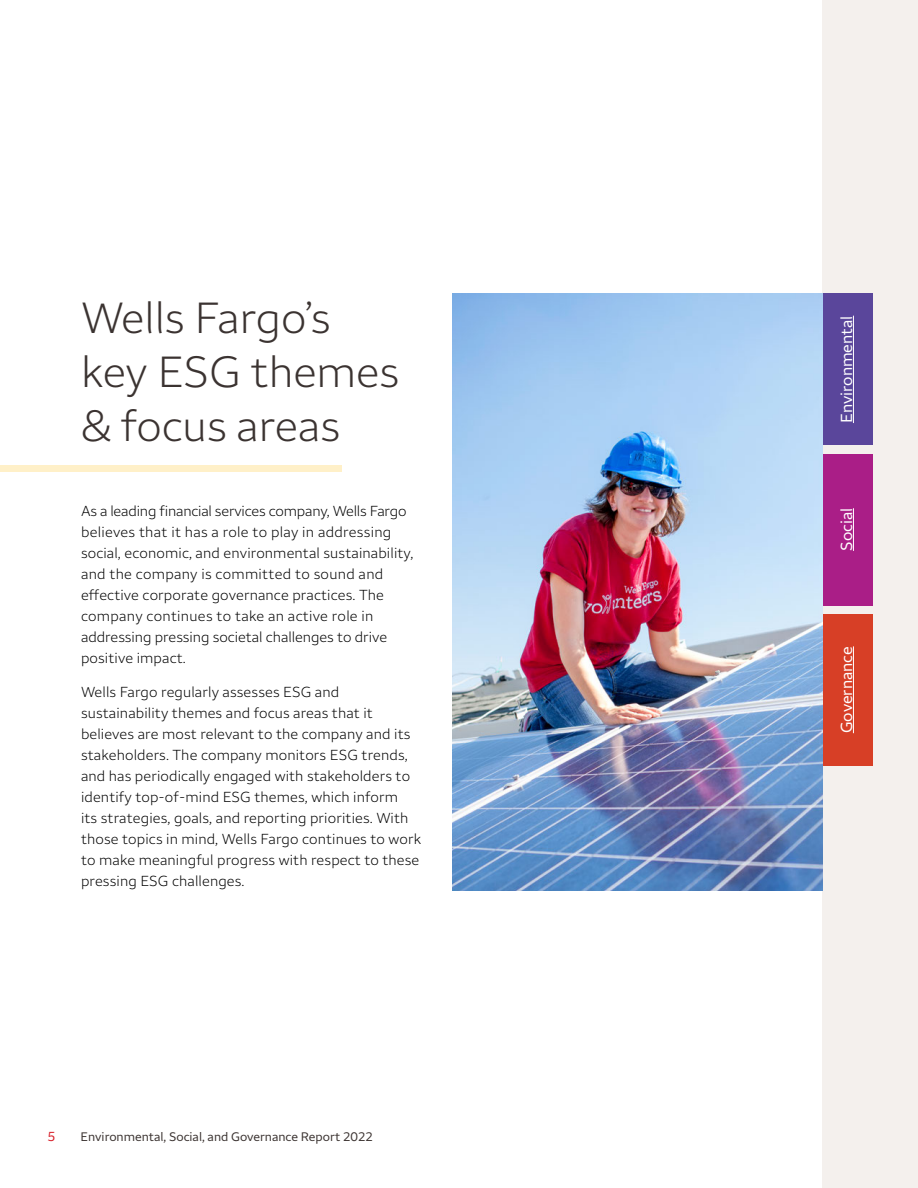
<style>
.page{position:relative;width:918px;height:1188px;background:#fff}
.page>*{position:absolute;margin:0;border:0;box-sizing:border-box;transform-origin:0 0}
.t1{font:300 45px/54px "Wells Fargo Sans";color:#3b3331}
.t2{font:16.5px "Wells Fargo Sans";color:#fff}
.t3{font:300 15px/21px "Wells Fargo Sans";letter-spacing:.01em;color:#000}
.t4{font:13.5px "Wells Fargo Sans";color:#d71e28}
.t5{font:12.75px "Wells Fargo Sans";color:#3b3331}
</style>
<div class="page">
<div style="left:822px;top:0;width:96px;height:1188px;background:#f4f0ed"></div>
<div style="left:822px;top:294px;width:50px;height:151px;background:#5a469b"></div>
<hr style="left:853px;top:316px;width:1px;height:107px;background:#fff">
<div style="left:822px;top:454px;width:50px;height:151px;background:#aa1e87"></div>
<hr style="left:853px;top:508px;width:1px;height:43px;background:#fff">
<div style="left:822px;top:614px;width:50px;height:151px;background:#d73f26"></div>
<hr style="left:853px;top:646px;width:1px;height:87px;background:#fff">
<img style="left:452px;top:294px;width:370px;height:597px">
<div style="left:0;top:466px;width:341px;height:6px;background:#fff0c8"></div>
<h2 class="t1" style="left:81px;top:291px;width:320px">Wells Fargo’s key ESG themes &amp; focus areas</h2>
<p class="t3" style="left:81px;top:500px;width:334px">As a leading financial services company, Wells Fargo believes that it has a role to play in addressing social, economic, and environmental sustainability, and the company is committed to sound and effective corporate governance practices. The company continues to take an active role in addressing pressing societal challenges to drive positive impact.</p>
<p class="t3" style="left:81px;top:682px;width:342px">Wells Fargo regularly assesses ESG and sustainability themes and focus areas that it believes are most relevant to the company and its stakeholders. The company monitors ESG trends, and has periodically engaged with stakeholders to identify top-of-mind ESG themes, which inform<br>its strategies, goals, and reporting priorities. With those topics in mind, Wells Fargo continues to work to make meaningful progress with respect to these pressing ESG challenges.</p>
<p class="t4" style="left:48px;top:1129px;width:9px">5</p>
<p class="t5" style="left:81px;top:1129px;width:294px">Environmental, Social, and Governance Report 2022</p>
<p class="t2" style="left:837px;top:423px;width:109px;rotate:-90deg">Environmental</p>
<p class="t2" style="left:837px;top:551px;width:44px;rotate:-90deg">Social</p>
<p class="t2" style="left:837px;top:733px;width:88px;rotate:-90deg">Governance</p>
</div>
